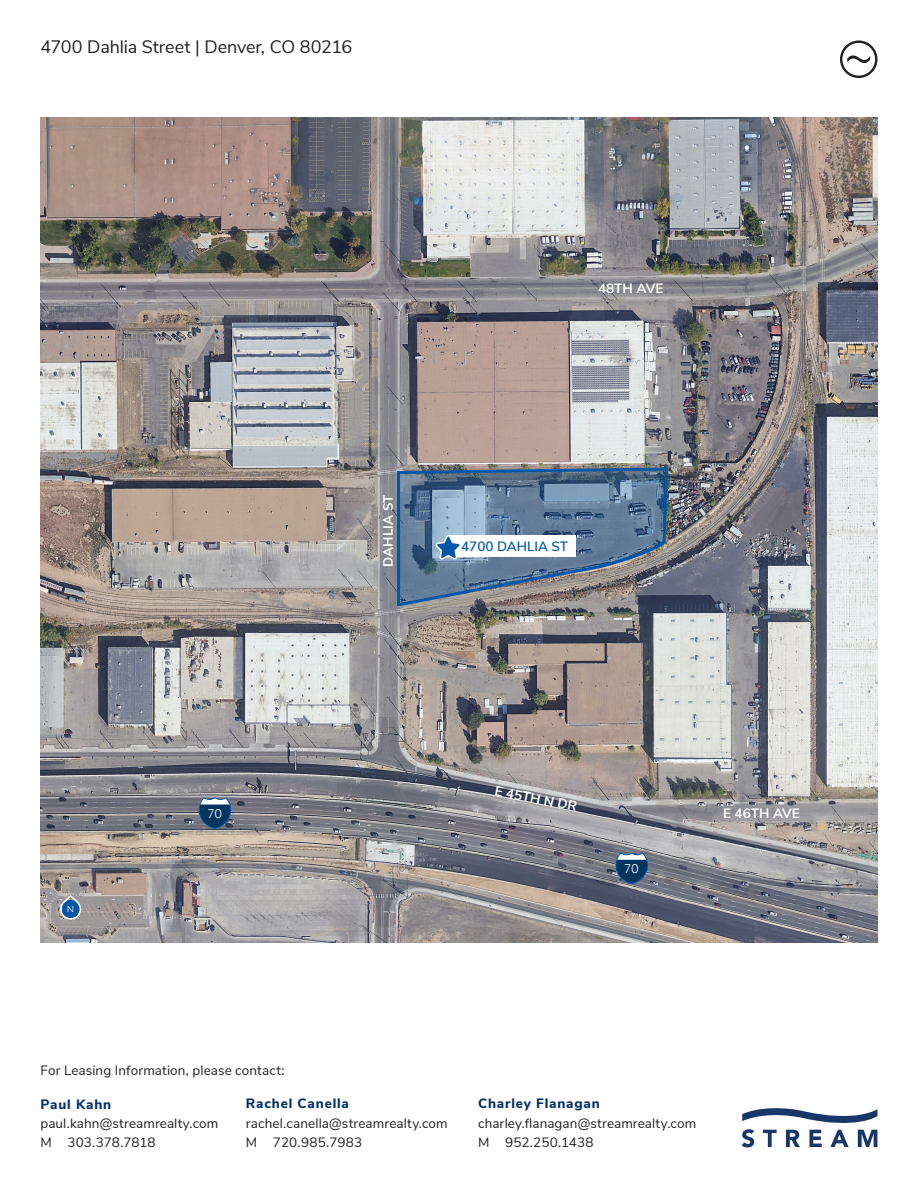
<style>
.page{position:relative;width:918px;height:1188px;background:#fff}
.page>*{position:absolute;margin:0;border:0;box-sizing:border-box;transform-origin:0 0}
.t1{font:18px "Nunito Sans";letter-spacing:-.005em;color:#231f20}
.t2{font:13.5px/19.5px "Nunito Sans";letter-spacing:.01em;color:#231f20}
.t3{font:800 13.5px "Nunito Sans";letter-spacing:.06em;color:#002f6b}
.t4{font:700 13.5px "Nunito Sans";color:#fff}
.t5{font:600 13.5px "Nunito Sans";color:#0157a7}
.t6{font:300 12.45px "Avenir";color:#fff;scale:1.07 1}
.t7{font:300 8.7px "Avenir";color:#fff;scale:1.07 1}
</style>
<div class="page">
<img style="left:40px;top:118px;width:838px;height:824px">
<svg style="left:840px;top:40px;width:37px;height:38px"></svg>
<svg style="left:742px;top:1108px;width:136px;height:39px"></svg>
<svg style="left:198px;top:797px;width:33px;height:32px"></svg>
<svg style="left:615px;top:852px;width:33px;height:32px"></svg>
<svg style="left:60px;top:894px;width:21px;height:26px"></svg>
<img style="left:395px;top:466px;width:275px;height:142px">
<h1 class="t1" style="left:40px;top:34px;width:313px">4700 Dahlia Street | Denver, CO 80216</h1>
<p class="t4" style="left:598px;top:278px;width:67px">48TH AVE</p>
<p class="t4" style="left:378px;top:567px;width:73px;rotate:-90deg">DAHLIA ST</p>
<p class="t5" style="left:461px;top:537px;width:108px">4700 DAHLIA ST</p>
<p class="t7" style="left:75px;top:912px;width:11px;rotate:-180deg">N7 0</p>
<p class="t6" style="left:208px;top:807px;width:15px">70</p>
<p class="t4" style="left:497px;top:781px;width:85px;rotate:11deg">E 45TH N DR</p>
<p class="t6" style="left:625px;top:862px;width:15px">70</p>
<p class="t4" style="left:723px;top:804px;width:78px">E 46TH AVE</p>
<p class="t2" style="left:40px;top:1060px;width:246px">For Leasing Information, please contact:</p>
<p class="t3" style="left:40px;top:1094px;width:72px">Paul Kahn</p>
<p class="t2" style="left:40px;top:1113px;width:179px">paul.kahn@streamrealty.com<br>M 303.378.7818</p>
<p class="t3" style="left:246px;top:1094px;width:105px">Rachel Canella</p>
<p class="t2" style="left:246px;top:1113px;width:203px">rachel.canella@streamrealty.com<br>M 720.985.7983</p>
<p class="t3" style="left:478px;top:1094px;width:123px">Charley Flanagan</p>
<p class="t2" style="left:478px;top:1113px;width:220px">charley.flanagan@streamrealty.com<br>M 952.250.1438</p>
</div>
